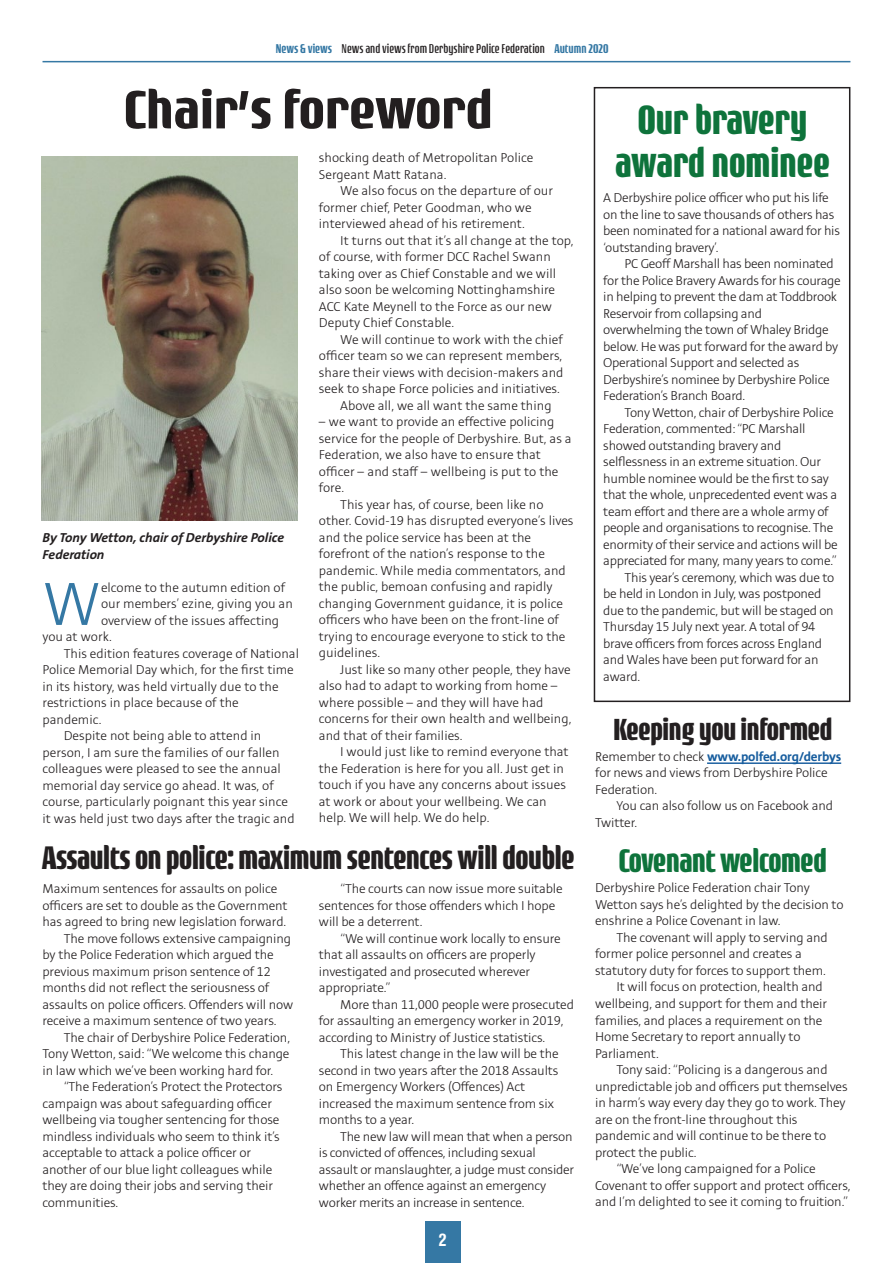
<style>
.page{position:relative;width:893px;height:1263px;background:#fff}
.page>*{position:absolute;margin:0;border:0;box-sizing:border-box;transform-origin:0 0}
.t1{font:300 67.35px "Stinnes Sans";color:#3578a4}
.t2{font:700 57px "Rogue Sans";color:#231f20}
.t3{font:700 43.5px/43.5px "Rogue Sans Cond";color:#0e733b;text-align:center}
.t4{font:700 34.5px "Rogue Sans Cond";letter-spacing:-.01em;color:#231f20}
.t5{font:700 34.5px "Rogue Sans Cond";letter-spacing:-.01em;color:#0e733b}
.t6{font:700 32.25px "Rogue Sans Cond";letter-spacing:-.01em;color:#231f20}
.t7{font:700 condensed 16.5px "Swiss 721 BT";color:#fff}
.t8{font:300 14.25px/16.5px "Stinnes Sans";letter-spacing:-.01em;color:#231f20}
.t9{font:italic 700 14.25px/16.5px "Stinnes Sans";color:#231f20}
.t10{font:300 13.5px "Rogue Sans Cond";color:#231f20}
.s1{font-weight:500;color:#3578a4}
.s2{font-weight:700;color:#175d9e}
</style>
<div class="page">
<div style="left:425px;top:1221px;width:35px;height:42px;background:#3578a4"></div>
<hr style="left:43px;top:61px;width:807px;height:1px;background:#3578a4">
<div style="left:594px;top:87px;width:256px;height:615px;border:2px solid #231f20"></div>
<img style="left:42px;top:157px;width:256px;height:364px">
<hr style="left:707px;top:762px;width:134px;height:2px;background:#175d9e">
<p class="t10" style="left:276px;top:41px;width:334px"><span class="s1">News &amp; views</span> News and views from Derbyshire Police Federation <span class="s1">Autumn 2020</span></p>
<p class="t2" style="left:124px;top:76px;width:370px">Chair’s foreword</p>
<p class="t3" style="left:615px;top:97px;width:216px">Our bravery award nominee</p>
<p class="t8" style="left:603px;top:190px;width:238px">A Derbyshire police officer who put his life on the line to save thousands of others has been nominated for a national award for his ‘outstanding bravery’.</p>
<p class="t8" style="left:603px;top:256px;width:239px;text-indent:21px">PC Geoff Marshall has been nominated for the Police Bravery Awards for his courage in helping to prevent the dam at Toddbrook Reservoir from collapsing and overwhelming the town of Whaley Bridge below. He was put forward for the award by Operational Support and selected as Derbyshire’s nominee by Derbyshire Police Federation’s Branch Board.</p>
<p class="t8" style="left:603px;top:405px;width:236px;text-indent:21px">Tony Wetton, chair of Derbyshire Police Federation, commented: “PC Marshall showed outstanding bravery and selflessness in an extreme situation. Our humble nominee would be the first to say that the whole, unprecedented event was a team effort and there are a whole army of people and organisations to recognise. The enormity of their service and actions will be appreciated for many, many years to come.”</p>
<p class="t8" style="left:603px;top:570px;width:233px;text-indent:21px">This year’s ceremony, which was due to be held in London in July, was postponed due to the pandemic, but will be staged on Thursday 15 July next year. A total of 94 brave officers from forces across England and Wales have been put forward for an award.</p>
<p class="t6" style="left:613px;top:710px;width:220px">Keeping you informed</p>
<p class="t8" style="left:595px;top:749px;width:247px">Remember to check <span class="s2">www.polfed.org/derbys </span>for news and views from Derbyshire Police<br>Federation.</p>
<p class="t8" style="left:595px;top:798px;width:239px;text-indent:21px">You can also follow us on Facebook and<br>Twitter.</p>
<p class="t8" style="left:319px;top:150px;width:216px">shocking death of Metropolitan Police<br>Sergeant Matt Ratana.</p>
<p class="t8" style="left:319px;top:183px;width:236px;text-indent:21px">We also focus on the departure of our former chief, Peter Goodman, who we interviewed ahead of his retirement.</p>
<p class="t8" style="left:319px;top:232px;width:256px;text-indent:21px">It turns out that it’s all change at the top, of course, with former DCC Rachel Swann taking over as Chief Constable and we will also soon be welcoming Nottinghamshire ACC Kate Meynell to the Force as our new Deputy Chief Constable.</p>
<p class="t8" style="left:319px;top:331px;width:246px;text-align:justify;text-indent:21px">We will continue to work with the chief officer team so we can represent members, share their views with decision-makers and seek to shape Force policies and initiatives.</p>
<p class="t8" style="left:340px;top:397px;width:213px">Above all, we all want the same thing</p>
<p class="t8" style="left:319px;top:414px;width:254px">– we want to provide an effective policing service for the people of Derbyshire. But, as a Federation, we also have to ensure that officer – and staff – wellbeing is put to the fore.</p>
<p class="t8" style="left:319px;top:496px;width:256px;text-indent:21px">This year has, of course, been like no other. Covid-19 has disrupted everyone’s lives and the police service has been at the forefront of the nation’s response to the pandemic. While media commentators, and the public, bemoan confusing and rapidly changing Government guidance, it is police officers who have been on the front-line of trying to encourage everyone to stick to the guidelines.</p>
<p class="t8" style="left:319px;top:661px;width:254px;text-indent:21px">Just like so many other people, they have also had to adapt to working from home – where possible – and they will have had concerns for their own health and wellbeing, and that of their families.</p>
<p class="t8" style="left:319px;top:744px;width:251px;text-indent:21px">I would just like to remind everyone that the Federation is here for you all. Just get in touch if you have any concerns about issues at work or about your wellbeing. We can help. We will help. We do help.</p>
<p class="t9" style="left:43px;top:530px;width:243px">By Tony Wetton, chair of Derbyshire Police<br>Federation</p>
<p class="t1" style="left:43px;top:573px;width:60px">W</p>
<p class="t8" style="left:101px;top:580px;width:186px">elcome to the autumn edition of</p>
<p class="t8" style="left:101px;top:596px;width:193px">our members’ ezine, giving you an</p>
<p class="t8" style="left:101px;top:613px;width:180px">overview of the issues affecting</p>
<p class="t8" style="left:43px;top:629px;width:71px">you at work.</p>
<p class="t8" style="left:43px;top:646px;width:258px;text-indent:21px">This edition features coverage of National Police Memorial Day which, for the first time in its history, was held virtually due to the restrictions in place because of the pandemic.</p>
<p class="t8" style="left:43px;top:728px;width:254px;text-indent:21px">Despite not being able to attend in person, I am sure the families of our fallen colleagues were pleased to see the annual memorial day service go ahead. It was, of course, particularly poignant this year since it was held just two days after the tragic and</p>
<p class="t4" style="left:42px;top:837px;width:534px">Assaults on police: maximum sentences will double</p>
<p class="t8" style="left:319px;top:881px;width:245px;text-indent:21px">“The courts can now issue more suitable sentences for those offenders which I hope will be a deterrent.</p>
<p class="t8" style="left:319px;top:931px;width:243px;text-indent:21px">“We will continue work locally to ensure that all assaults on officers are properly investigated and prosecuted wherever appropriate.”</p>
<p class="t8" style="left:319px;top:997px;width:257px;text-indent:21px">More than 11,000 people were prosecuted for assaulting an emergency worker in 2019, according to Ministry of Justice statistics.</p>
<p class="t8" style="left:319px;top:1046px;width:241px;text-indent:21px">This latest change in the law will be the second in two years after the 2018 Assaults on Emergency Workers (Offences) Act increased the maximum sentence from six months to a year.</p>
<p class="t8" style="left:319px;top:1129px;width:257px;text-indent:21px">The new law will mean that when a person is convicted of offences, including sexual assault or manslaughter, a judge must consider whether an offence against an emergency worker merits an increase in sentence.</p>
<p class="t8" style="left:43px;top:881px;width:246px">Maximum sentences for assaults on police officers are set to double as the Government has agreed to bring new legislation forward.</p>
<p class="t8" style="left:43px;top:931px;width:253px;text-indent:21px">The move follows extensive campaigning by the Police Federation which argued the previous maximum prison sentence of 12 months did not reflect the seriousness of assaults on police officers. Offenders will now receive a maximum sentence of two years.</p>
<p class="t8" style="left:43px;top:1030px;width:249px;text-align:justify;text-indent:21px">The chair of Derbyshire Police Federation, Tony Wetton, said: “We welcome this change in law which we’ve been working hard for.</p>
<p class="t8" style="left:43px;top:1079px;width:242px;text-indent:21px">“The Federation’s Protect the Protectors campaign was about safeguarding officer wellbeing via tougher sentencing for those mindless individuals who seem to think it’s acceptable to attack a police officer or another of our blue light colleagues while they are doing their jobs and serving their communities.</p>
<p class="t7" style="left:439px;top:1230px;width:10px">2</p>
<p class="t5" style="left:619px;top:840px;width:210px">Covenant welcomed</p>
<p class="t8" style="left:595px;top:880px;width:250px">Derbyshire Police Federation chair Tony<br>Wetton says he’s delighted by the decision to enshrine a Police Covenant in law.</p>
<p class="t8" style="left:595px;top:930px;width:234px;text-indent:21px">The covenant will apply to serving and former police personnel and creates a statutory duty for forces to support them.</p>
<p class="t8" style="left:595px;top:979px;width:233px;text-indent:21px">It will focus on protection, health and wellbeing, and support for them and their families, and places a requirement on the Home Secretary to report annually to Parliament.</p>
<p class="t8" style="left:595px;top:1062px;width:254px;text-indent:21px">Tony said: “Policing is a dangerous and unpredictable job and officers put themselves in harm’s way every day they go to work. They are on the front-line throughout this pandemic and will continue to be there to protect the public.</p>
<p class="t8" style="left:595px;top:1161px;width:257px;text-indent:21px">“We’ve long campaigned for a Police<br>Covenant to offer support and protect officers, and I’m delighted to see it coming to fruition.”</p>
</div>
